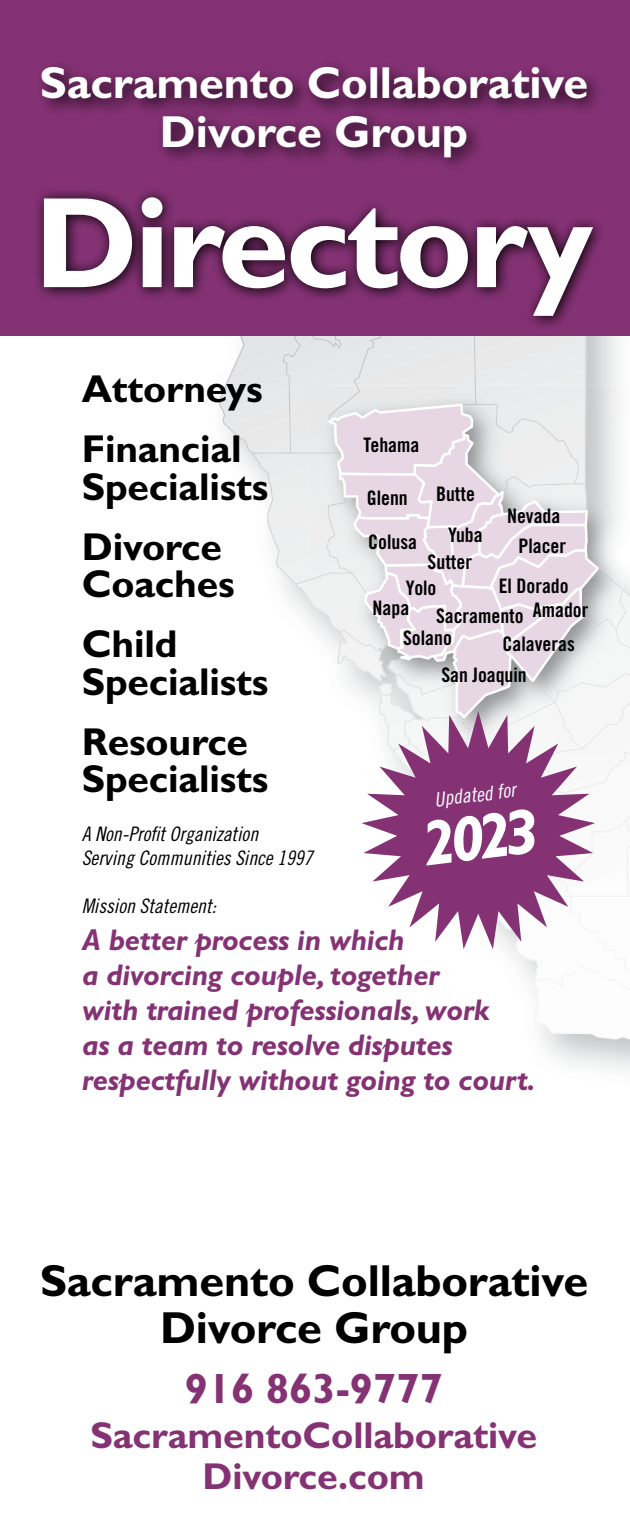
<style>
.page{position:relative;width:630px;height:1530px;background:#fff}
.page>*{position:absolute;margin:0;border:0;box-sizing:border-box;transform-origin:0 0}
.t1{font:700 130px "Gill Sans";letter-spacing:-.03em;color:#fff}
.t2{font:italic 700 64px "Gill Sans";color:#fff}
.t3{font:700 45px/46.8px "Gill Sans";letter-spacing:-.005em;color:#000;text-align:center}
.t4{font:700 45px/49px "Gill Sans";letter-spacing:-.005em;color:#fff;text-align:center}
.t5{font:700 42.5px "Gill Sans";letter-spacing:-.005em;color:#853275}
.t6{font:700 39px/60px "Gill Sans";letter-spacing:-.005em;color:#000}
.t7{font:700 37.5px/40.5px "Gill Sans";letter-spacing:-.005em;color:#853275;text-align:center}
.t8{font:italic 700 30px/35px "Gill Sans";letter-spacing:-.01em;color:#853275}
.t9{font:20px/27.5px "Trade Gothic Bold Cond Twenty";color:#000}
.t10{font:20px/24px "Trade Gothic Cond Eighteen Obl";color:#000}
.t11{font:19.75px "Trade Gothic Cond Eighteen Obl";color:#fff}
</style>
<div class="page">
<img style="left:508px;top:949px;width:32px;height:44px">
<img style="left:539px;top:1024px;width:91px;height:47px">
<svg style="left:587px;top:336px;width:31px;height:28px"></svg>
<div style="left:223px;top:382px;width:364px;height:9px;background:#e8e8e9"></div>
<div style="left:227px;top:377px;width:360px;height:5px;background:#e9e9ea"></div>
<div style="left:229px;top:369px;width:358px;height:8px;background:#e8e8e9"></div>
<div style="left:232px;top:364px;width:355px;height:5px;background:#e8e8e9"></div>
<div style="left:235px;top:356px;width:352px;height:8px;background:#e8e8e9"></div>
<div style="left:238px;top:336px;width:349px;height:20px;background:#e7e8e9"></div>
<img style="left:585px;top:386px;width:45px;height:264px">
<div style="left:310px;top:386px;width:275px;height:16px;background:#e8e8e9"></div>
<svg style="left:219px;top:402px;width:382px;height:309px"></svg>
<div style="left:0;top:0;width:630px;height:336px;background:#853275"></div>
<div style="left:35px;top:59px;width:569px;height:117px;background:#000;opacity:.75"></div>
<svg style="left:362px;top:711px;width:233px;height:238px;fill:#853275"></svg>
<svg style="left:37px;top:190px;width:564px;height:137px"></svg>
<h3 class="t4" style="left:40px;top:58px;width:550px">Sacramento Collaborative<br>Divorce Group</h3>
<h1 class="t1" style="left:34px;top:166px;width:561px">Directory</h1>
<p class="t6" style="left:82px;top:359px;width:183px">Attorneys<br>Financial</p>
<p class="t6" style="left:82px;top:457px;width:188px">Specialists<br>Divorce</p>
<p class="t6" style="left:82px;top:554px;width:155px">Coaches<br>Child</p>
<p class="t6" style="left:82px;top:652px;width:188px">Specialists<br>Resource</p>
<p class="t6" style="left:82px;top:749px;width:188px">Specialists</p>
<p class="t10" style="left:82px;top:822px;width:233px">A Non-Profit Organization<br>Serving Communities Since 1997</p>
<p class="t10" style="left:82px;top:894px;width:136px">Mission Statement:</p>
<p class="t9" style="left:364px;top:431px;width:57px">Tehama</p>
<p class="t9" style="left:367px;top:484px;width:43px">Glenn</p>
<p class="t9" style="left:368px;top:528px;width:50px">Colusa</p>
<p class="t9" style="left:436px;top:480px;width:40px">Butte</p>
<p class="t9" style="left:507px;top:502px;width:55px">Nevada</p>
<p class="t9" style="left:448px;top:521px;width:36px">Yuba</p>
<p class="t9" style="left:518px;top:532px;width:49px">Placer</p>
<p class="t9" style="left:428px;top:548px;width:46px">Sutter</p>
<p class="t9" style="left:403px;top:593px;width:50px;line-height:30px;text-indent:-30px">Napa<br>Solano</p>
<p class="t9" style="left:499px;top:572px;width:71px">El Dorado</p>
<p class="t9" style="left:406px;top:574px;width:32px">Yolo</p>
<p class="t9" style="left:503px;top:602px;width:87px;text-indent:-67px">Sacramento Amador<br>Calaveras</p>
<p class="t9" style="left:441px;top:661px;width:87px">San Joaquin</p>
<p class="t11" style="left:433px;top:788px;width:83px;rotate:-7deg">Updated for</p>
<h2 class="t2" style="left:418px;top:808px;width:118px;rotate:-7deg">2023</h2>
<p class="t8" style="left:82px;top:922px;width:455px">A better process in which<br>a divorcing couple, together<br>with trained professionals, work<br>as a team to resolve disputes respectfully without going to court.</p>
<h3 class="t3" style="left:40px;top:1258px;width:550px">Sacramento Collaborative<br>Divorce Group</h3>
<h3 class="t5" style="left:185px;top:1364px;width:260px">916 863-9777</h3>
<p class="t7" style="left:90px;top:1415px;width:448px">SacramentoCollaborative<br>Divorce.com</p>
</div>
